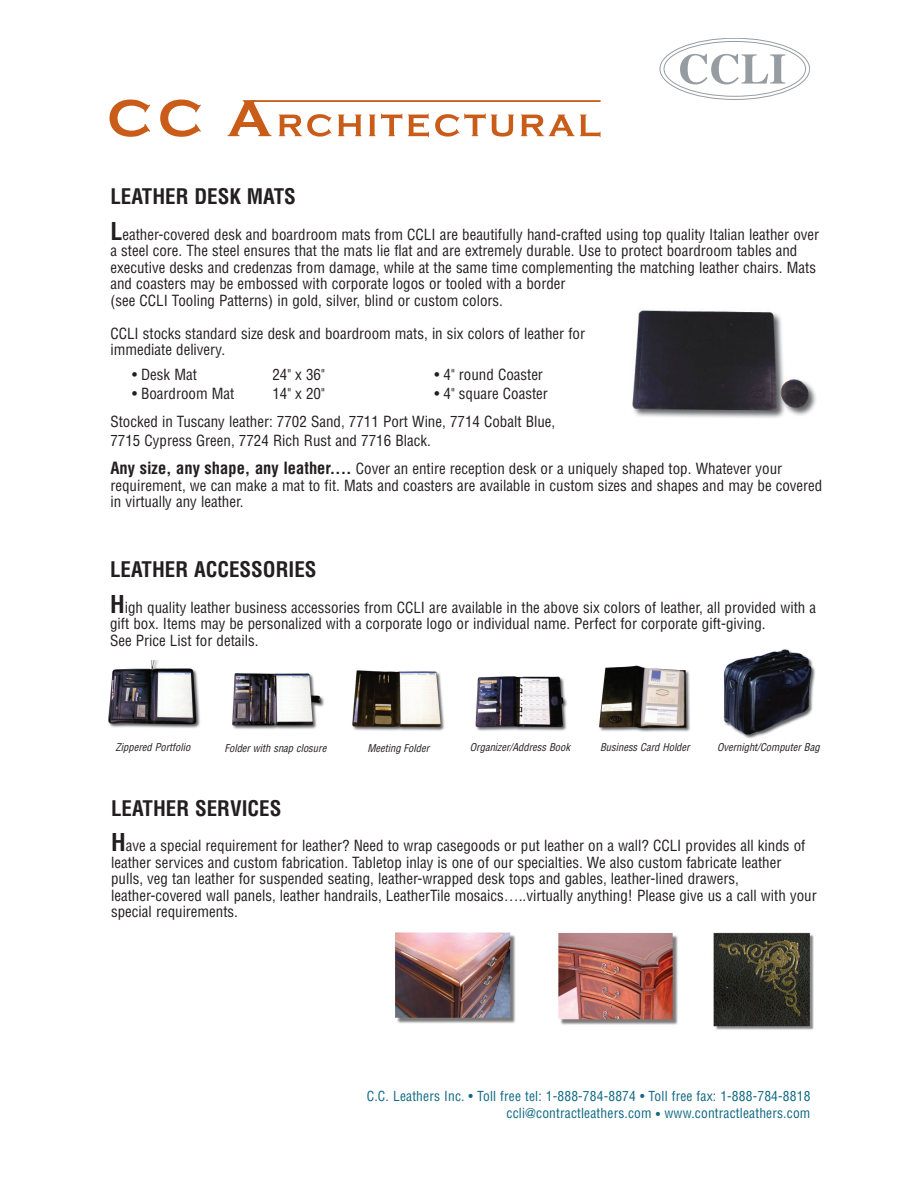
<style>
.page{position:relative;width:918px;height:1188px;background:#fff}
.page>*{position:absolute;margin:0;border:0;box-sizing:border-box;transform-origin:0 0}
.t1{font:700 condensed 21px "Helvetica";color:#231f20}
.t2{font:condensed 15px/16.5px "Helvetica";color:#231f20}
.t3{font:condensed 13.5px/16.5px "Helvetica";letter-spacing:.015em;color:#106882;text-align:right}
.t4{font:italic condensed 10.5px "Helvetica";color:#231f20}
.s1{font-weight:700;font-size:24px}
.s2{font-weight:700;font-size:16.5px}
</style>
<div class="page">
<svg style="left:660px;top:38px;width:150px;height:62px"></svg>
<svg style="left:110px;top:100px;width:40px;height:37px"></svg>
<svg style="left:160px;top:100px;width:41px;height:37px"></svg>
<svg style="left:228px;top:100px;width:43px;height:36px"></svg>
<svg style="left:279px;top:114px;width:53px;height:23px"></svg>
<svg style="left:338px;top:115px;width:24px;height:21px"></svg>
<svg style="left:369px;top:114px;width:33px;height:22px"></svg>
<svg style="left:408px;top:114px;width:21px;height:23px"></svg>
<svg style="left:435px;top:114px;width:79px;height:23px"></svg>
<svg style="left:521px;top:115px;width:80px;height:22px"></svg>
<hr style="left:251px;top:100px;width:350px;height:2px;background:#c85c18">
<img style="left:632px;top:310px;width:184px;height:108px">
<img style="left:108px;top:660px;width:92px;height:68px">
<img style="left:232px;top:673px;width:92px;height:56px">
<img style="left:352px;top:670px;width:93px;height:61px">
<img style="left:475px;top:676px;width:92px;height:55px">
<img style="left:599px;top:665px;width:91px;height:67px">
<img style="left:723px;top:649px;width:92px;height:90px">
<img style="left:713px;top:932px;width:101px;height:98px">
<img style="left:395px;top:932px;width:121px;height:91px">
<img style="left:558px;top:933px;width:120px;height:92px">
<h1 class="t1" style="left:110px;top:188px;width:187px">LEATHER DESK MATS</h1>
<p class="t2" style="left:110px;top:227px;width:710px"><span class="s1">L</span>eather-covered desk and boardroom mats from CCLI are beautifully hand-crafted using top quality Italian leather over a steel core. The steel ensures that the mats lie flat and are extremely durable. Use to protect boardroom tables and executive desks and credenzas from damage, while at the same time complementing the matching leather chairs. Mats and coasters may be embossed with corporate logos or tooled with a border<br>(see CCLI Tooling Patterns) in gold, silver, blind or custom colors.</p>
<p class="t2" style="left:110px;top:326px;width:476px">CCLI stocks standard size desk and boardroom mats, in six colors of leather for immediate delivery.</p>
<p class="t2" style="left:132px;top:368px;width:66px">• Desk Mat</p>
<p class="t2" style="left:272px;top:368px;width:54px">24" x 36"</p>
<p class="t2" style="left:434px;top:368px;width:110px">• 4" round Coaster</p>
<p class="t2" style="left:132px;top:386px;width:104px">• Boardroom Mat</p>
<p class="t2" style="left:272px;top:386px;width:54px">14" x 20"</p>
<p class="t2" style="left:110px;top:381px;width:446px;line-height:28.3px;text-indent:324px">• 4" square Coaster<br>Stocked in Tuscany leather: 7702 Sand, 7711 Port Wine, 7714 Cobalt Blue,</p>
<p class="t2" style="left:110px;top:428px;width:673px;line-height:28.3px">7715 Cypress Green, 7724 Rich Rust and 7716 Black.<br><span class="s2">Any size, any shape, any leather....</span> Cover an entire reception desk or a uniquely shaped top. Whatever your</p>
<p class="t2" style="left:110px;top:478px;width:713px">requirement, we can make a mat to fit. Mats and coasters are available in custom sizes and shapes and may be covered in virtually any leather.</p>
<h1 class="t1" style="left:110px;top:561px;width:208px">LEATHER ACCESSORIES</h1>
<p class="t2" style="left:110px;top:600px;width:708px"><span class="s1">H</span>igh quality leather business accessories from CCLI are available in the above six colors of leather, all provided with a gift box. Items may be personalized with a corporate logo or individual name. Perfect for corporate gift-giving.<br>See Price List for details.</p>
<p class="t4" style="left:116px;top:743px;width:78px">Zippered Portfolio</p>
<p class="t4" style="left:224px;top:744px;width:106px">Folder with snap closure</p>
<p class="t4" style="left:367px;top:744px;width:65px">Meeting Folder</p>
<p class="t4" style="left:470px;top:743px;width:102px">Organizer/Address Book</p>
<p class="t4" style="left:600px;top:743px;width:93px">Business Card Holder</p>
<p class="t4" style="left:717px;top:743px;width:106px">Overnight/Computer Bag</p>
<h1 class="t1" style="left:111px;top:800px;width:172px">LEATHER SERVICES</h1>
<p class="t2" style="left:111px;top:839px;width:707px"><span class="s1">H</span>ave a special requirement for leather? Need to wrap casegoods or put leather on a wall? CCLI provides all kinds of leather services and custom fabrication. Tabletop inlay is one of our specialties. We also custom fabricate leather pulls, veg tan leather for suspended seating, leather-wrapped desk tops and gables, leather-lined drawers, leather-covered wall panels, leather handrails, LeatherTile mosaics…..virtually anything! Please give us a call with your special requirements.</p>
<p class="t3" style="left:367px;top:1089px;width:445px">C.C. Leathers Inc. • Toll free tel: 1-888-784-8874 • Toll free fax: 1-888-784-8818 ccli@contractleathers.com • www.contractleathers.com</p>
</div>
